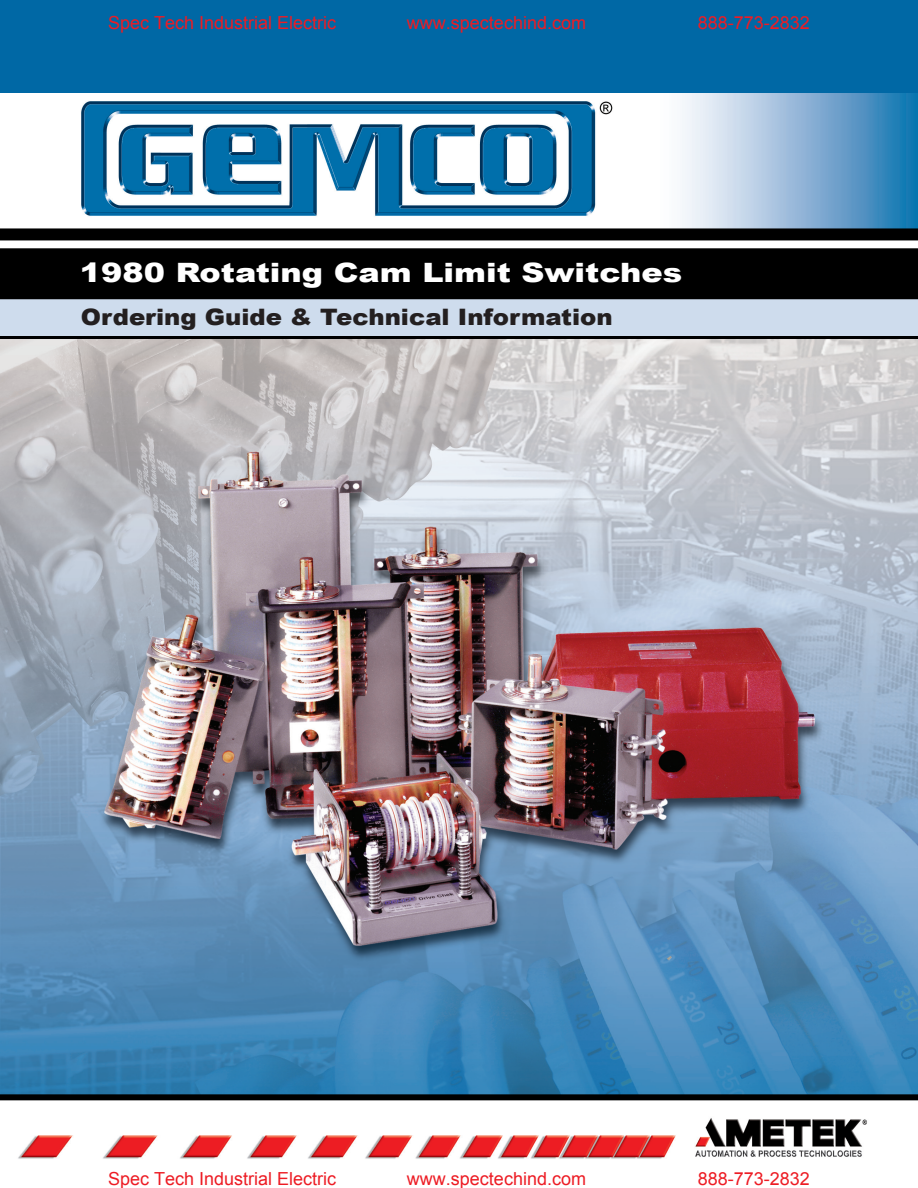
<style>
.page{position:relative;width:918px;height:1188px;background:#fff}
.page>*{position:absolute;margin:0;border:0;box-sizing:border-box;transform-origin:0 0}
.t1{font:900 26.7px "Arial";color:#fff;scale:1.2 1}
.t2{font:900 22.65px "Arial";color:#231f20;scale:1.08 1}
.t3{font:18px "Arial";color:#ed1c24}
</style>
<div class="page">
<img style="left:0;top:339px;width:918px;height:755px">
<div style="left:0;top:297px;width:918px;height:39px;background:#cedced"></div>
<svg style="left:682px;top:93px;width:236px;height:135px;background:#8cb5d6"></svg>
<img style="left:81px;top:101px;width:532px;height:115px">
<div style="left:0;top:248px;width:918px;height:51px;background:#000"></div>
<div style="left:0;top:228px;width:918px;height:12px;background:#000"></div>
<div style="left:0;top:0;width:918px;height:93px;background:#0068a5"></div>
<img style="left:18px;top:1135px;width:658px;height:24px">
<img style="left:695px;top:1118px;width:172px;height:39px">
<hr style="left:0;top:336px;width:918px;height:3px;background:#000">
<div style="left:0;top:1094px;width:918px;height:6px;background:#000"></div>
<p class="t3" style="left:108px;top:11px;width:230px">Spec Tech Industrial Electric</p>
<p class="t3" style="left:407px;top:11px;width:181px">www.spectechind.com</p>
<p class="t3" style="left:698px;top:11px;width:114px">888-773-2832</p>
<h1 class="t1" style="left:80px;top:253px;width:503px">1980 Rotating Cam Limit Switches</h1>
<p class="t2" style="left:81px;top:301px;width:494px">Ordering Guide &amp; Technical Information</p>
<p class="t3" style="left:108px;top:1166px;width:230px">Spec Tech Industrial Electric</p>
<p class="t3" style="left:407px;top:1166px;width:181px">www.spectechind.com</p>
<p class="t3" style="left:698px;top:1166px;width:114px">888-773-2832</p>
</div>
